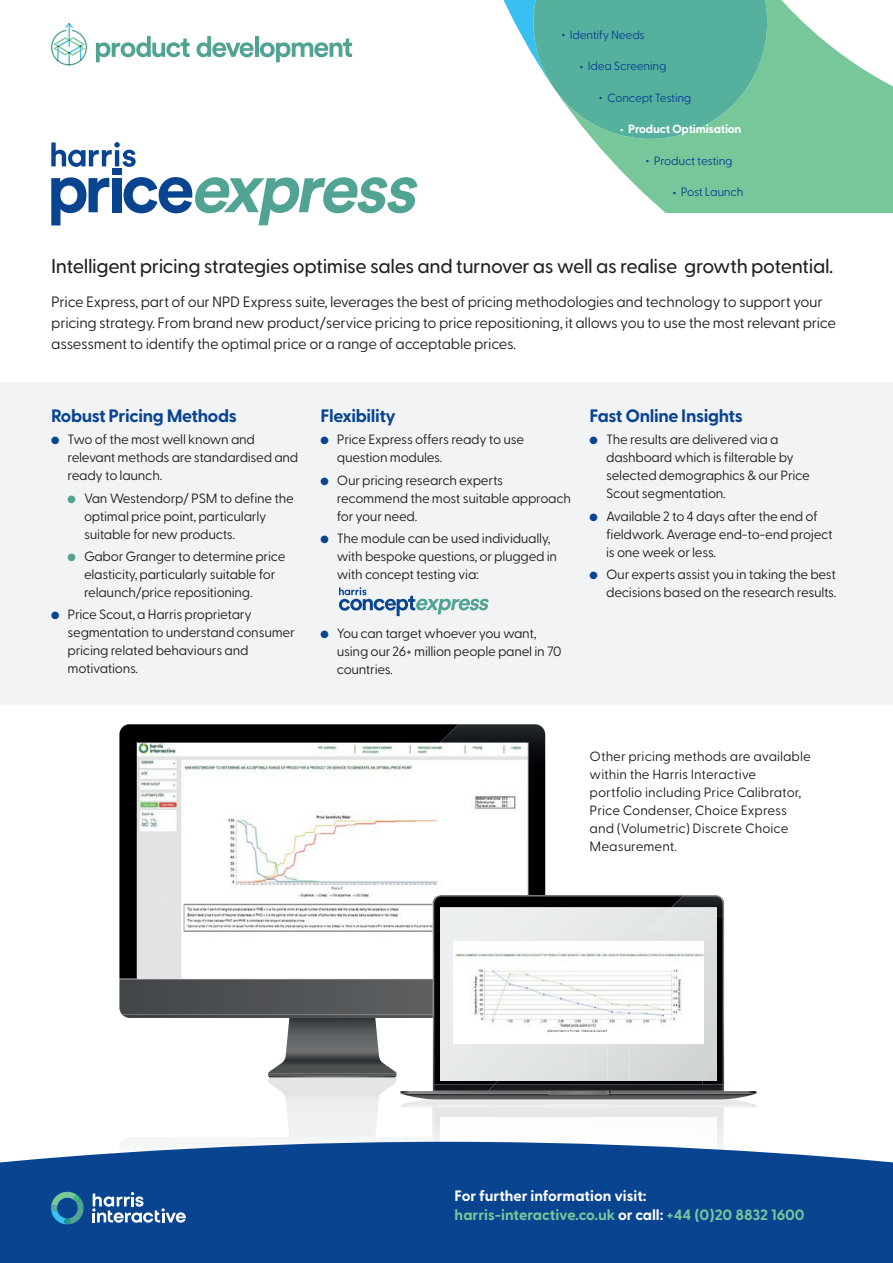
<style>
.page{position:relative;width:893px;height:1263px;background:#fff}
.page>*{position:absolute;margin:0;border:0;box-sizing:border-box;transform-origin:0 0}
.t1{font:500 19.8px "Greycliff CF";letter-spacing:-.02em;color:#231f20}
.t2{font:700 18px "Greycliff CF";letter-spacing:-.02em;color:#094491}
.t3{font:15px/21px "Greycliff CF";letter-spacing:-.02em;color:#231f20}
.t4{font:700 15px/19.5px "Greycliff CF";color:#77c79a}
.t5{font:13.5px/18px "Greycliff CF";letter-spacing:-.02em;color:#231f20}
.t6{font:13.5px/18px "Greycliff CF";color:#231f20}
.t7{font:12px "Greycliff CF";letter-spacing:-.02em;color:#094491}
.t8{font:700 12px "Greycliff CF";letter-spacing:-.02em;color:#fff}
.s1{font-size:18px}
.s2{font-weight:400;font-size:18px}
.s3{color:#094491}
.s4{color:#52a292}
.s5{color:#fff}
</style>
<div class="page">
<img style="left:400px;top:1095px;width:356px;height:12px">
<svg style="left:433px;top:1107px;width:61px;height:35px"></svg>
<img style="left:723px;top:1114px;width:1px;height:24px">
<img style="left:268px;top:1018px;width:128px;height:59px">
<img style="left:268px;top:1073px;width:128px;height:3px">
<svg style="left:119px;top:735px;width:322px;height:280px;background:#0a0b0d"></svg>
<img style="left:119px;top:980px;width:314px;height:34px">
<img style="left:122px;top:1014px;width:311px;height:4px">
<svg style="left:119px;top:979px;width:314px;height:1px"></svg>
<svg style="left:119px;top:724px;width:322px;height:11px;background:#08080a"></svg>
<img style="left:441px;top:724px;width:104px;height:171px">
<img style="left:400px;top:1091px;width:356px;height:4px">
<svg style="left:434px;top:896px;width:237px;height:188px;background:#050507"></svg>
<svg style="left:433px;top:1084px;width:55px;height:8px"></svg>
<div style="left:440px;top:907px;width:189px;height:174px;background:#e7eaea"></div>
<img style="left:723px;top:904px;width:1px;height:180px">
<img style="left:682px;top:895px;width:42px;height:9px">
<img style="left:488px;top:1084px;width:236px;height:8px">
<img style="left:671px;top:896px;width:52px;height:21px">
<img style="left:702px;top:917px;width:21px;height:167px">
<img style="left:494px;top:1081px;width:208px;height:3px">
<img style="left:629px;top:907px;width:88px;height:174px">
<img style="left:608px;top:1044px;width:21px;height:37px">
<img style="left:586px;top:1044px;width:22px;height:37px">
<img style="left:564px;top:1044px;width:22px;height:37px">
<img style="left:542px;top:1044px;width:22px;height:37px">
<img style="left:520px;top:1044px;width:22px;height:37px">
<img style="left:498px;top:1059px;width:22px;height:22px">
<img style="left:137px;top:743px;width:391px;height:236px">
<img style="left:454px;top:941px;width:250px;height:103px">
<div style="left:0;top:382px;width:893px;height:322px;background:#f2f3f4"></div>
<svg style="left:339px;top:587px;width:150px;height:29px"></svg>
<svg style="left:606px;top:62px;width:287px;height:151px;background:#85cca4"></svg>
<svg style="left:503px;top:0;width:350px;height:155px"></svg>
<svg style="left:96px;top:36px;width:94px;height:26px"></svg>
<svg style="left:196px;top:36px;width:58px;height:21px"></svg>
<hr style="left:255px;top:36px;width:4px;height:21px;background:#51a393">
<svg style="left:260px;top:39px;width:92px;height:23px"></svg>
<svg style="left:51px;top:23px;width:36px;height:42px"></svg>
<div style="left:0;top:1142px;width:893px;height:121px;background:#094491"></div>
<svg style="left:92px;top:1192px;width:94px;height:31px"></svg>
<svg style="left:51px;top:1192px;width:33px;height:32px"></svg>
<svg style="left:51px;top:142px;width:85px;height:25px"></svg>
<svg style="left:51px;top:177px;width:58px;height:48px"></svg>
<div style="left:112px;top:178px;width:9px;height:34px;background:#094491"></div>
<div style="left:112px;top:169px;width:9px;height:6px;background:#094491"></div>
<svg style="left:123px;top:177px;width:294px;height:48px"></svg>
<p class="t7" style="left:561px;top:27px;width:85px"><span class="s1">•</span> Identify Needs</p>
<p class="t7" style="left:579px;top:59px;width:89px"><span class="s1">•</span> Idea Screening</p>
<p class="t7" style="left:599px;top:90px;width:94px"><span class="s1">•</span> Concept Testing</p>
<p class="t8" style="left:620px;top:122px;width:123px"><span class="s2">•</span> Product Optimisation</p>
<p class="t7" style="left:645px;top:154px;width:89px"><span class="s1">•</span> Product testing</p>
<p class="t7" style="left:672px;top:185px;width:73px"><span class="s1">•</span> Post Launch</p>
<h1 class="t1" style="left:51px;top:254px;width:784px">Intelligent pricing strategies optimise sales and turnover as well as realise growth potential.</h1>
<p class="t3" style="left:51px;top:291px;width:786px">Price Express, part of our NPD Express suite, leverages the best of pricing methodologies and technology to support your pricing strategy. From brand new product/service pricing to price repositioning, it allows you to use the most relevant price assessment to identify the optimal price or a range of acceptable prices.</p>
<h2 class="t2" style="left:51px;top:405px;width:187px">Robust Pricing Methods</h2>
<p class="t5" style="left:68px;top:431px;width:232px;text-indent:-16px"><span class="s3">●</span> Two of the most well known and relevant methods are standardised and ready to launch.</p>
<p class="t5" style="left:84px;top:489px;width:211px;text-indent:-16px"><span class="s4">●</span> Van Westendorp/ PSM to define the optimal price point, particularly suitable for new products.</p>
<p class="t5" style="left:84px;top:547px;width:203px;text-indent:-16px"><span class="s4">●</span> Gabor Granger to determine price elasticity, particularly suitable for relaunch/price repositioning.</p>
<p class="t5" style="left:68px;top:605px;width:229px;text-indent:-16px"><span class="s3">●</span> Price Scout, a Harris proprietary segmentation to understand consumer pricing related behaviours and motivations.</p>
<h2 class="t2" style="left:320px;top:405px;width:77px">Flexibility</h2>
<p class="t5" style="left:337px;top:431px;width:189px;text-indent:-16px"><span class="s3">●</span> Price Express offers ready to use question modules.</p>
<p class="t5" style="left:337px;top:471px;width:236px;text-indent:-16px"><span class="s3">●</span> Our pricing research experts recommend the most suitable approach for your need.</p>
<p class="t5" style="left:337px;top:529px;width:222px;text-indent:-16px"><span class="s3">●</span> The module can be used individually, with bespoke questions, or plugged in with concept testing via:</p>
<p class="t5" style="left:337px;top:625px;width:226px;text-indent:-16px"><span class="s3">●</span> You can target whoever you want, using our 26+ million people panel in 70 countries.</p>
<h2 class="t2" style="left:590px;top:405px;width:155px">Fast Online Insights</h2>
<p class="t5" style="left:606px;top:431px;width:205px;text-indent:-16px"><span class="s3">●</span> The results are delivered via a dashboard which is filterable by selected demographics &amp; our Price<br>Scout segmentation.</p>
<p class="t5" style="left:606px;top:507px;width:228px;text-indent:-16px"><span class="s3">●</span> Available 2 to 4 days after the end of fieldwork. Average end-to-end project is one week or less.</p>
<p class="t5" style="left:590px;top:565px;width:248px;text-align:right"><span class="s3">●</span> Our experts assist you in taking the best decisions based on the research results.</p>
<p class="t6" style="left:590px;top:748px;width:223px">Other pricing methods are available within the Harris Interactive portfolio including Price Calibrator,<br>Price Condenser, Choice Express and (Volumetric) Discrete Choice<br>Measurement.</p>
<p class="t4" style="left:455px;top:1186px;width:352px"><span class="s5">For further information visit: </span>harris-interactive.co.uk <span class="s5">or call:</span> +44 (0)20 8832 1600</p>
</div>
